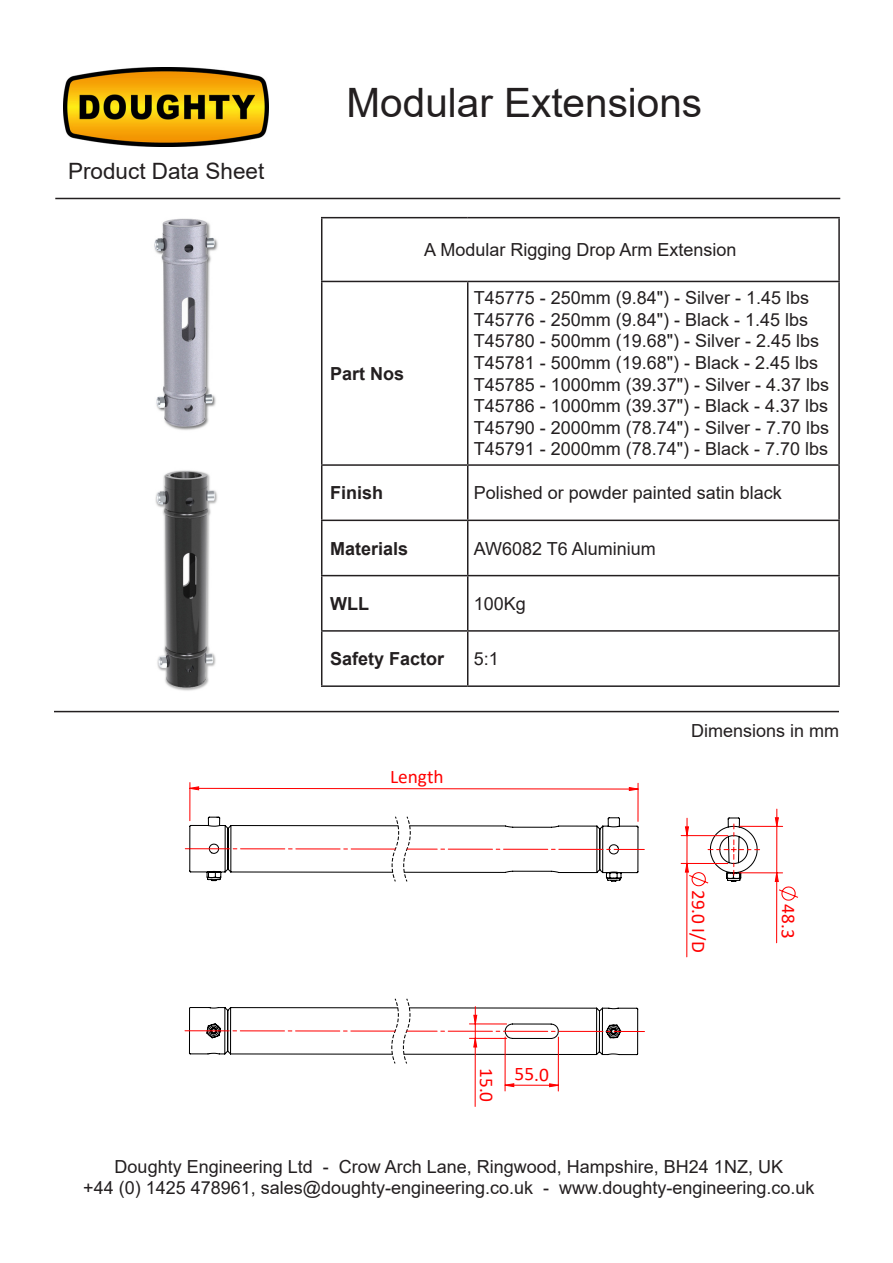
<style>
.page{position:relative;width:893px;height:1263px;background:#fff}
.page>*{position:absolute;margin:0;border:0;box-sizing:border-box;transform-origin:0 0}
.t1{font:40.5px "Arial";color:#231f20}
.t2{font:22.5px "Arial";color:#231f20}
.t3{font:19.35px "Calibri";color:#f00}
.t4{font:19.2px "Calibri";color:#f00}
.t5{font:18px "Arial";color:#231f20}
.t6{font:700 18px "Arial";color:#231f20}
</style>
<div class="page">
<img style="left:64px;top:68px;width:205px;height:79px">
<hr style="left:55px;top:198px;width:785px;height:1px;background:#231f20">
<hr style="left:54px;top:711px;width:785px;height:1px;background:#231f20">
<img style="left:154px;top:218px;width:64px;height:212px">
<img style="left:155px;top:470px;width:63px;height:221px">
<hr style="left:776px;top:873px;width:1px;height:70px;background:#f00">
<hr style="left:681px;top:835px;width:47px;height:1px;background:#f00">
<hr style="left:681px;top:863px;width:47px;height:1px;background:#f00">
<hr style="left:686px;top:863px;width:1px;height:94px;background:#f00">
<hr style="left:475px;top:1038px;width:1px;height:68px;background:#f00">
<hr style="left:505px;top:1037px;width:1px;height:54px;background:#f00">
<hr style="left:558px;top:1037px;width:1px;height:54px;background:#f00">
<hr style="left:169px;top:1262px;width:641px;height:1px;background:#c0c0c0">
<hr style="left:169px;top:762px;width:1px;height:355px;background:#c0c0c0">
<hr style="left:169px;top:762px;width:641px;height:1px;background:#c0c0c0">
<hr style="left:822px;top:762px;width:1px;height:355px;background:#c0c0c0">
<svg style="left:684px;top:809px;width:114px;height:92px"></svg>
<svg style="left:184px;top:998px;width:460px;height:67px"></svg>
<svg style="left:504px;top:1082px;width:55px;height:6px"></svg>
<svg style="left:184px;top:782px;width:460px;height:100px"></svg>
<hr style="left:321px;top:217px;width:147px;height:1px;background:#231f20">
<hr style="left:321px;top:218px;width:1px;height:63px;background:#231f20">
<hr style="left:468px;top:217px;width:372px;height:1px;background:#231f20">
<hr style="left:838px;top:218px;width:2px;height:63px;background:#231f20">
<hr style="left:321px;top:281px;width:147px;height:1px;background:#231f20">
<hr style="left:321px;top:282px;width:1px;height:182px;background:#231f20">
<hr style="left:468px;top:281px;width:372px;height:1px;background:#231f20">
<hr style="left:467px;top:282px;width:1px;height:182px;background:#231f20">
<hr style="left:838px;top:282px;width:2px;height:182px;background:#231f20">
<hr style="left:321px;top:464px;width:147px;height:2px;background:#231f20">
<hr style="left:321px;top:466px;width:1px;height:54px;background:#231f20">
<hr style="left:468px;top:464px;width:372px;height:2px;background:#231f20">
<hr style="left:467px;top:466px;width:1px;height:54px;background:#231f20">
<hr style="left:838px;top:466px;width:2px;height:54px;background:#231f20">
<hr style="left:321px;top:520px;width:147px;height:1px;background:#231f20">
<hr style="left:321px;top:521px;width:1px;height:54px;background:#231f20">
<hr style="left:468px;top:520px;width:372px;height:1px;background:#231f20">
<hr style="left:467px;top:521px;width:1px;height:54px;background:#231f20">
<hr style="left:838px;top:521px;width:2px;height:54px;background:#231f20">
<hr style="left:321px;top:575px;width:147px;height:1px;background:#231f20">
<hr style="left:321px;top:576px;width:1px;height:54px;background:#231f20">
<hr style="left:468px;top:575px;width:372px;height:1px;background:#231f20">
<hr style="left:467px;top:576px;width:1px;height:54px;background:#231f20">
<hr style="left:838px;top:576px;width:2px;height:54px;background:#231f20">
<hr style="left:321px;top:630px;width:147px;height:2px;background:#231f20">
<hr style="left:321px;top:632px;width:1px;height:53px;background:#231f20">
<hr style="left:468px;top:630px;width:372px;height:2px;background:#231f20">
<hr style="left:467px;top:632px;width:1px;height:53px;background:#231f20">
<hr style="left:838px;top:632px;width:2px;height:53px;background:#231f20">
<hr style="left:321px;top:685px;width:147px;height:2px;background:#231f20">
<hr style="left:468px;top:685px;width:372px;height:2px;background:#231f20">
<p class="t2" style="left:68px;top:155px;width:198px">Product Data Sheet</p>
<p class="t1" style="left:347px;top:75px;width:357px">Modular Extensions</p>
<p class="t6" style="left:330px;top:361px;width:76px">Part Nos</p>
<p class="t5" style="left:424px;top:237px;width:314px">A Modular Rigging Drop Arm Extension</p>
<p class="t5" style="left:474px;top:285px;width:337px">T45775 - 250mm (9.84") - Silver - 1.45 lbs</p>
<p class="t5" style="left:474px;top:307px;width:336px">T45776 - 250mm (9.84") - Black - 1.45 lbs</p>
<p class="t5" style="left:474px;top:329px;width:347px">T45780 - 500mm (19.68") - Silver - 2.45 lbs</p>
<p class="t5" style="left:474px;top:350px;width:346px">T45781 - 500mm (19.68") - Black - 2.45 lbs</p>
<p class="t5" style="left:474px;top:372px;width:357px">T45785 - 1000mm (39.37") - Silver - 4.37 lbs</p>
<p class="t5" style="left:474px;top:393px;width:356px">T45786 - 1000mm (39.37") - Black - 4.37 lbs</p>
<p class="t5" style="left:474px;top:415px;width:357px">T45790 - 2000mm (78.74") - Silver - 7.70 lbs</p>
<p class="t5" style="left:474px;top:437px;width:356px">T45791 - 2000mm (78.74") - Black - 7.70 lbs</p>
<p class="t6" style="left:330px;top:480px;width:55px">Finish</p>
<p class="t5" style="left:474px;top:480px;width:310px">Polished or powder painted satin black</p>
<p class="t6" style="left:330px;top:535px;width:80px">Materials</p>
<p class="t5" style="left:474px;top:536px;width:184px">AW6082 T6 Aluminium</p>
<p class="t6" style="left:330px;top:591px;width:40px">WLL</p>
<p class="t5" style="left:474px;top:591px;width:54px">100Kg</p>
<p class="t6" style="left:330px;top:646px;width:116px">Safety Factor</p>
<p class="t5" style="left:474px;top:646px;width:27px">5:1</p>
<p class="t4" style="left:390px;top:763px;width:55px">Length</p>
<p class="t3" style="left:500px;top:1068px;width:36px;rotate:90deg">15.0</p>
<p class="t4" style="left:515px;top:1061px;width:36px">55.0</p>
<p class="t5" style="left:691px;top:718px;width:150px">Dimensions in mm</p>
<p class="t3" style="left:712px;top:890px;width:64px;rotate:90deg">29.0 I/D</p>
<p class="t3" style="left:802px;top:904px;width:36px;rotate:90deg">48.3</p>
<p class="t5" style="left:115px;top:1154px;width:670px">Doughty Engineering Ltd - Crow Arch Lane, Ringwood, Hampshire, BH24 1NZ, UK</p>
<p class="t5" style="left:83px;top:1175px;width:733px">+44 (0) 1425 478961, sales@doughty-engineering.co.uk - www.doughty-engineering.co.uk</p>
</div>
